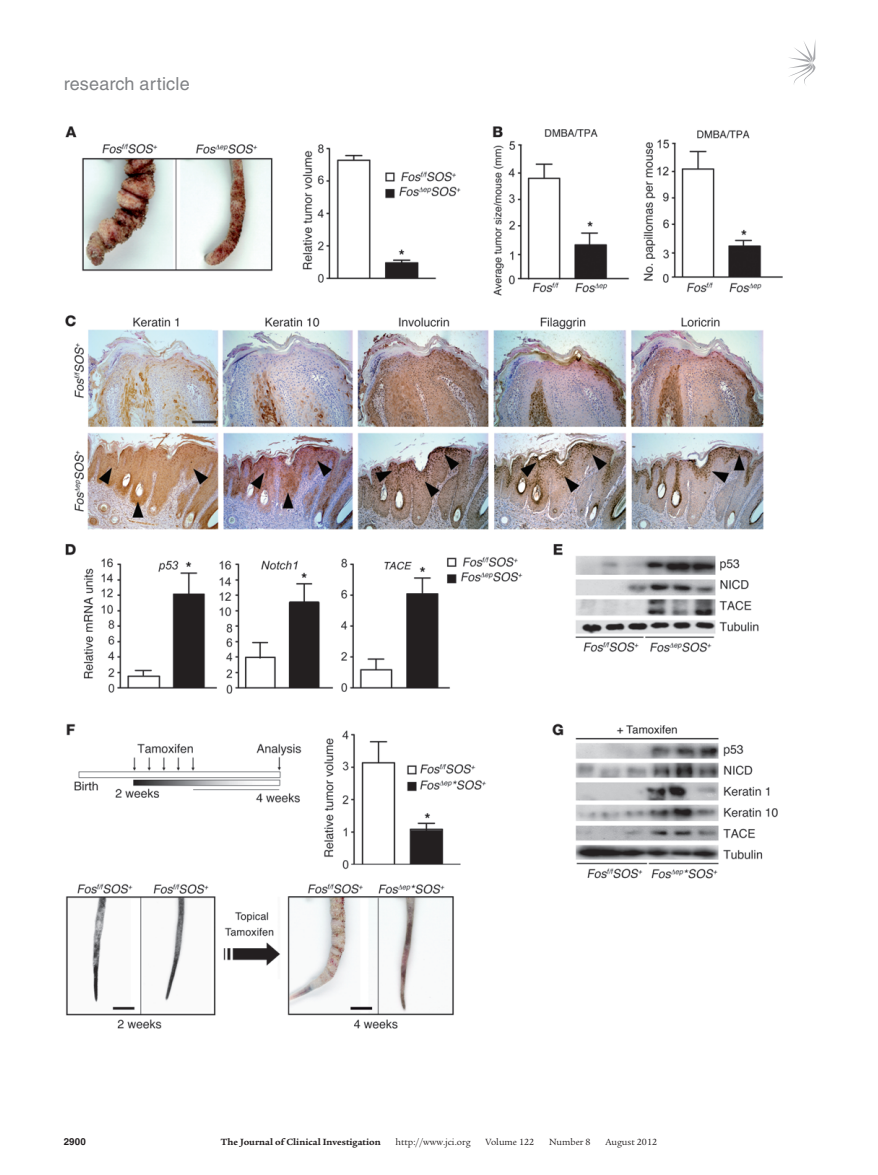
<style>
.page{position:relative;width:878px;height:1175px;background:#fff}
.page>*{position:absolute;margin:0;border:0;box-sizing:border-box;transform-origin:0 0}
.t1{font:18px "Helvetica LT Std";letter-spacing:.01em;color:#808285}
.t2{font:9.75px "Legacy Serif Std";color:#231f20}
.t3{font:700 9.75px "Legacy Serif Std";color:#231f20}
.t4{font:700 9.75px "Helvetica LT Std";color:#231f20}
</style>
<div class="page">
<svg style="left:789px;top:42px;width:26px;height:43px"></svg>
<img style="left:65px;top:126px;width:718px;height:903px">
<h1 class="t1" style="left:64px;top:73px;width:127px">research article</h1>
<p class="t4" style="left:64px;top:1135px;width:24px">2900</p>
<p class="t3" style="left:221px;top:1135px;width:161px">The Journal of Clinical Investigation</p>
<p class="t2" style="left:395px;top:1136px;width:77px">http://www.jci.org</p>
<p class="t2" style="left:485px;top:1136px;width:50px">Volume 122</p>
<p class="t2" style="left:549px;top:1136px;width:43px">Number 8</p>
<p class="t2" style="left:605px;top:1136px;width:53px">August 2012</p>
</div>
